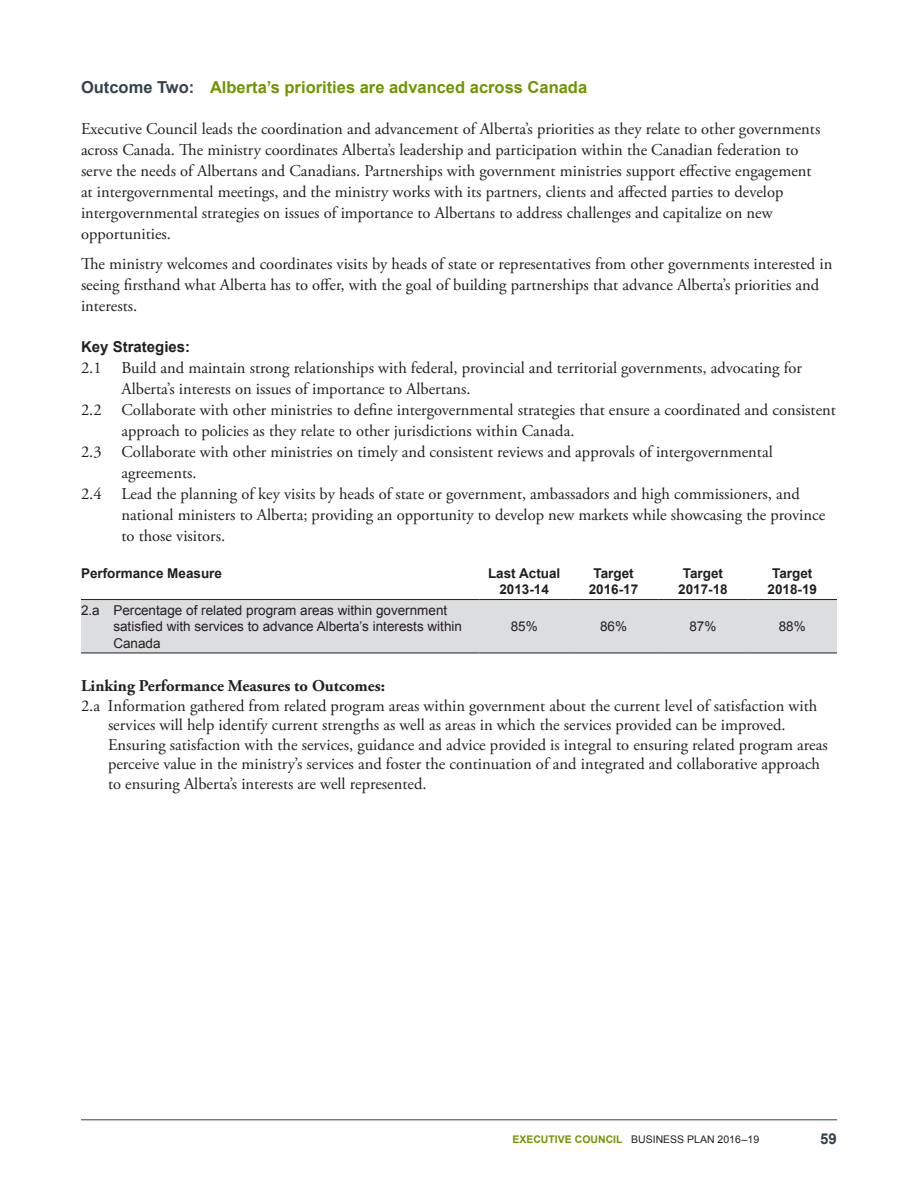
<style>
.page{position:relative;width:918px;height:1188px;background:#fff}
.page>*{position:absolute;margin:0;border:0;box-sizing:border-box;transform-origin:0 0}
.Key_Strategies_conte{font:16.5px/21px "Adobe Garamond Pro";color:#231f20}
.paragraph_text{font:16.5px/21px "Adobe Garamond Pro";color:#231f20}
.Linkin_PM_-_number_l{font:16.5px/19.5px "Adobe Garamond Pro";color:#231f20}
.paragraph_text__last{font:16.5px/21px "Adobe Garamond Pro";color:#231f20}
.Outcome_Subh_2_neste{font:700 16.5px "Arial";color:#719500}
.Linking_PM_-_heading{font:700 16.5px "Adobe Garamond Pro";color:#231f20}
.Key_Strategies_headi{font:700 15px "Arial";color:#231f20}
.t1{font:700 15px "Arial";color:#36424a}
.L_column{font:13.5px/16.2px "Arial";color:#231f20}
.Year_Header{font:700 13.5px "Arial";color:#231f20}
.Left_header{font:700 13.5px "Arial";color:#231f20}
.Data{font:13.5px "Arial";color:#231f20}
.Footer_-_Ministry_Na{font:10.5px "Arial";color:#231f20}
.s1{color:#36424a}
.s2{font-weight:700;color:#719500}
</style>
<div class="page">
<div style="left:81px;top:600px;width:756px;height:53px;background:#dcdddf"></div>
<hr style="left:81px;top:599px;width:399px;height:1px;background:#231f20">
<hr style="left:480px;top:599px;width:89px;height:1px;background:#231f20">
<hr style="left:569px;top:599px;width:89px;height:1px;background:#231f20">
<hr style="left:658px;top:599px;width:90px;height:1px;background:#231f20">
<hr style="left:748px;top:599px;width:89px;height:1px;background:#231f20">
<hr style="left:81px;top:653px;width:399px;height:1px;background:#231f20">
<hr style="left:480px;top:653px;width:89px;height:1px;background:#231f20">
<hr style="left:569px;top:653px;width:89px;height:1px;background:#231f20">
<hr style="left:658px;top:653px;width:90px;height:1px;background:#231f20">
<hr style="left:748px;top:653px;width:89px;height:1px;background:#231f20">
<hr style="left:81px;top:1119px;width:756px;height:1px;background:#36424a">
<p class="Outcome_Subh_2_neste" style="left:81px;top:76px;width:508px"><span class="s1">Outcome Two:</span> Alberta’s priorities are advanced across Canada</p>
<p class="paragraph_text" style="left:81px;top:119px;width:741px">Executive Council leads the coordination and advancement of Alberta’s priorities as they relate to other governments across Canada. The ministry coordinates Alberta’s leadership and participation within the Canadian federation to serve the needs of Albertans and Canadians. Partnerships with government ministries support effective engagement at intergovernmental meetings, and the ministry works with its partners, clients and affected parties to develop intergovernmental strategies on issues of importance to Albertans to address challenges and capitalize on new opportunities.</p>
<p class="paragraph_text__last" style="left:81px;top:254px;width:753px">The ministry welcomes and coordinates visits by heads of state or representatives from other governments interested in seeing firsthand what Alberta has to offer, with the goal of building partnerships that advance Alberta’s priorities and interests.</p>
<p class="Key_Strategies_headi" style="left:81px;top:337px;width:111px">Key Strategies:</p>
<p class="Key_Strategies_conte" style="left:122px;top:358px;width:682px;text-indent:-40px">2.1 Build and maintain strong relationships with federal, provincial and territorial governments, advocating for<br>Alberta’s interests on issues of importance to Albertans.</p>
<p class="Key_Strategies_conte" style="left:122px;top:400px;width:716px;text-indent:-40px">2.2 Collaborate with other ministries to define intergovernmental strategies that ensure a coordinated and consistent approach to policies as they relate to other jurisdictions within Canada.</p>
<p class="Key_Strategies_conte" style="left:122px;top:442px;width:653px;text-indent:-40px">2.3 Collaborate with other ministries on timely and consistent reviews and approvals of intergovernmental agreements.</p>
<p class="Key_Strategies_conte" style="left:122px;top:484px;width:705px;text-indent:-40px">2.4 Lead the planning of key visits by heads of state or government, ambassadors and high commissioners, and national ministers to Alberta; providing an opportunity to develop new markets while showcasing the province to those visitors.</p>
<p class="Left_header" style="left:81px;top:564px;width:143px">Performance Measure</p>
<p class="Year_Header" style="left:488px;top:564px;width:74px">Last Actual</p>
<p class="Year_Header" style="left:499px;top:580px;width:51px">2013-14</p>
<p class="Year_Header" style="left:593px;top:564px;width:42px">Target</p>
<p class="Year_Header" style="left:589px;top:580px;width:51px">2016-17</p>
<p class="Year_Header" style="left:683px;top:564px;width:42px">Target</p>
<p class="Year_Header" style="left:678px;top:580px;width:51px">2017-18</p>
<p class="Year_Header" style="left:772px;top:564px;width:42px">Target</p>
<p class="Year_Header" style="left:768px;top:580px;width:51px">2018-19</p>
<p class="L_column" style="left:113px;top:602px;width:350px;text-indent:-32px">2.a Percentage of related program areas within government satisfied with services to advance Alberta’s interests within<br>Canada</p>
<p class="Data" style="left:511px;top:618px;width:29px">85%</p>
<p class="Data" style="left:600px;top:618px;width:29px">86%</p>
<p class="Data" style="left:689px;top:618px;width:29px">87%</p>
<p class="Data" style="left:779px;top:618px;width:29px">88%</p>
<p class="Linking_PM_-_heading" style="left:81px;top:677px;width:306px">Linking Performance Measures to Outcomes:</p>
<p class="Linkin_PM_-_number_l" style="left:108px;top:697px;width:721px;text-indent:-27px">2.a Information gathered from related program areas within government about the current level of satisfaction with services will help identify current strengths as well as areas in which the services provided can be improved.<br>Ensuring satisfaction with the services, guidance and advice provided is integral to ensuring related program areas perceive value in the ministry’s services and foster the continuation of and integrated and collaborative approach to ensuring Alberta’s interests are well represented.</p>
<p class="Footer_-_Ministry_Na" style="left:512px;top:1133px;width:248px"><span class="s2">EXECUTIVE COUNCIL</span> BUSINESS PLAN 2016 –19</p>
<p class="t1" style="left:820px;top:1128px;width:18px">59</p>
</div>
